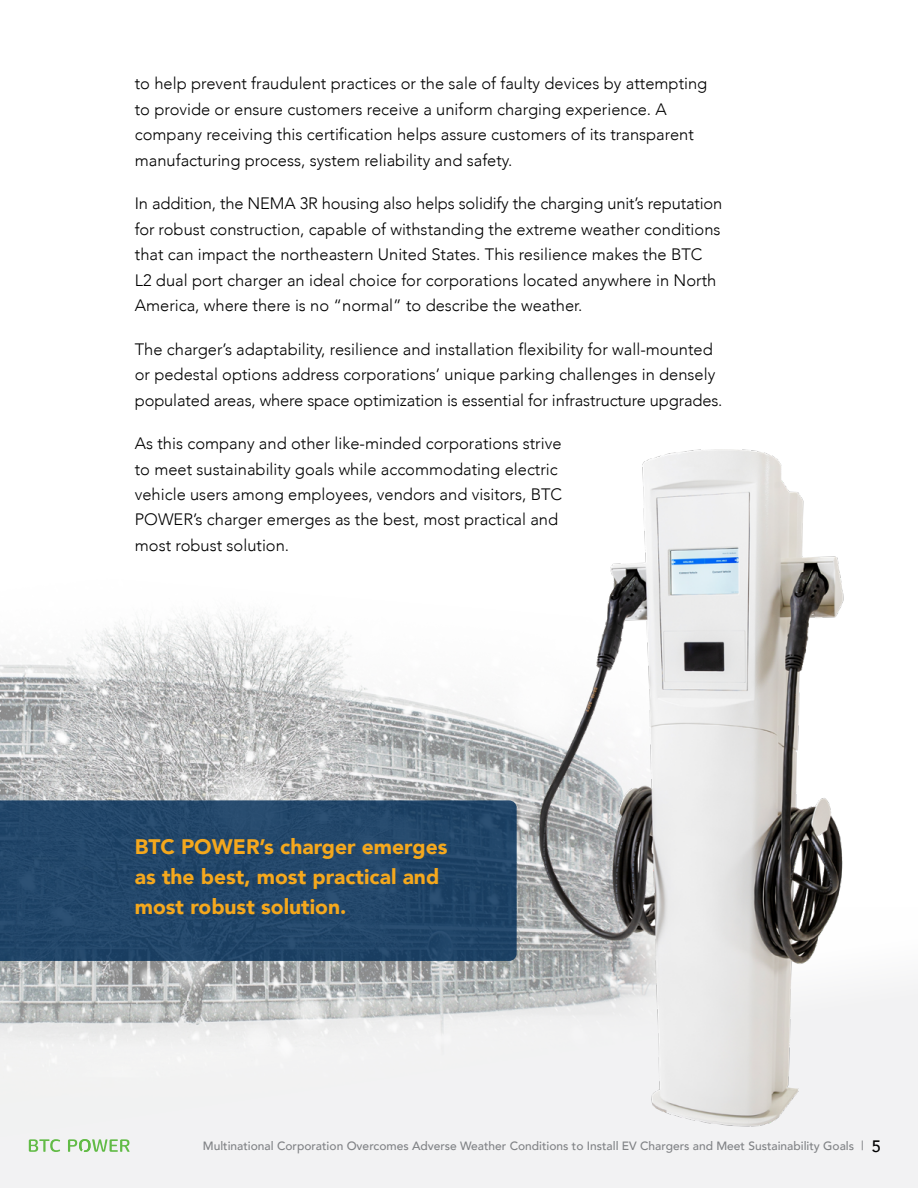
<style>
.page{position:relative;width:918px;height:1188px;background:#fff}
.page>*{position:absolute;margin:0;border:0;box-sizing:border-box;transform-origin:0 0}
.t1{font:900 21px/30px "Avenir";color:#f5a81d}
.t2{font:300 16.5px/25.5px "Avenir";color:#000}
.t3{font:500 12px "Avenir";color:#808285}
.s1{font-weight:400;font-size:12.6px}
.s2{font-size:16.5px;color:#000}
</style>
<div class="page">
<img style="left:0;top:610px;width:404px;height:190px">
<svg style="left:0;top:961px;width:404px;height:227px;fill:#f2f2f2"></svg>
<img style="left:404px;top:449px;width:514px;height:739px">
<svg style="left:29px;top:1139px;width:31px;height:13px"></svg>
<svg style="left:68px;top:1139px;width:62px;height:13px"></svg>
<svg style="left:0;top:800px;width:517px;height:161px;background:#224669"></svg>
<p class="t2" style="left:135px;top:71px;width:574px">to help prevent fraudulent practices or the sale of faulty devices by attempting to provide or ensure customers receive a uniform charging experience. A company receiving this certification helps assure customers of its transparent manufacturing process, system reliability and safety.</p>
<p class="t2" style="left:135px;top:191px;width:589px">In addition, the NEMA 3R housing also helps solidify the charging unit’s reputation for robust construction, capable of withstanding the extreme weather conditions that can impact the northeastern United States. This resilience makes the BTC L2 dual port charger an ideal choice for corporations located anywhere in North America, where there is no “normal” to describe the weather.</p>
<p class="t2" style="left:135px;top:336px;width:589px">The charger’s adaptability, resilience and installation flexibility for wall-mounted or pedestal options address corporations’ unique parking challenges in densely populated areas, where space optimization is essential for infrastructure upgrades.</p>
<p class="t2" style="left:135px;top:431px;width:429px">As this company and other like-minded corporations strive to meet sustainability goals while accommodating electric vehicle users among employees, vendors and visitors, BTC POWER’s charger emerges as the best, most practical and most robust solution.</p>
<p class="t1" style="left:135px;top:832px;width:314px">BTC POWER’s charger emerges as the best, most practical and most robust solution.</p>
<p class="t3" style="left:203px;top:1136px;width:680px">Multinational Corporation Overcomes Adverse Weather Conditions to Install EV Chargers and Meet Sustainability Goals <span class="s1">|</span> <span class="s2">5</span></p>
</div>
